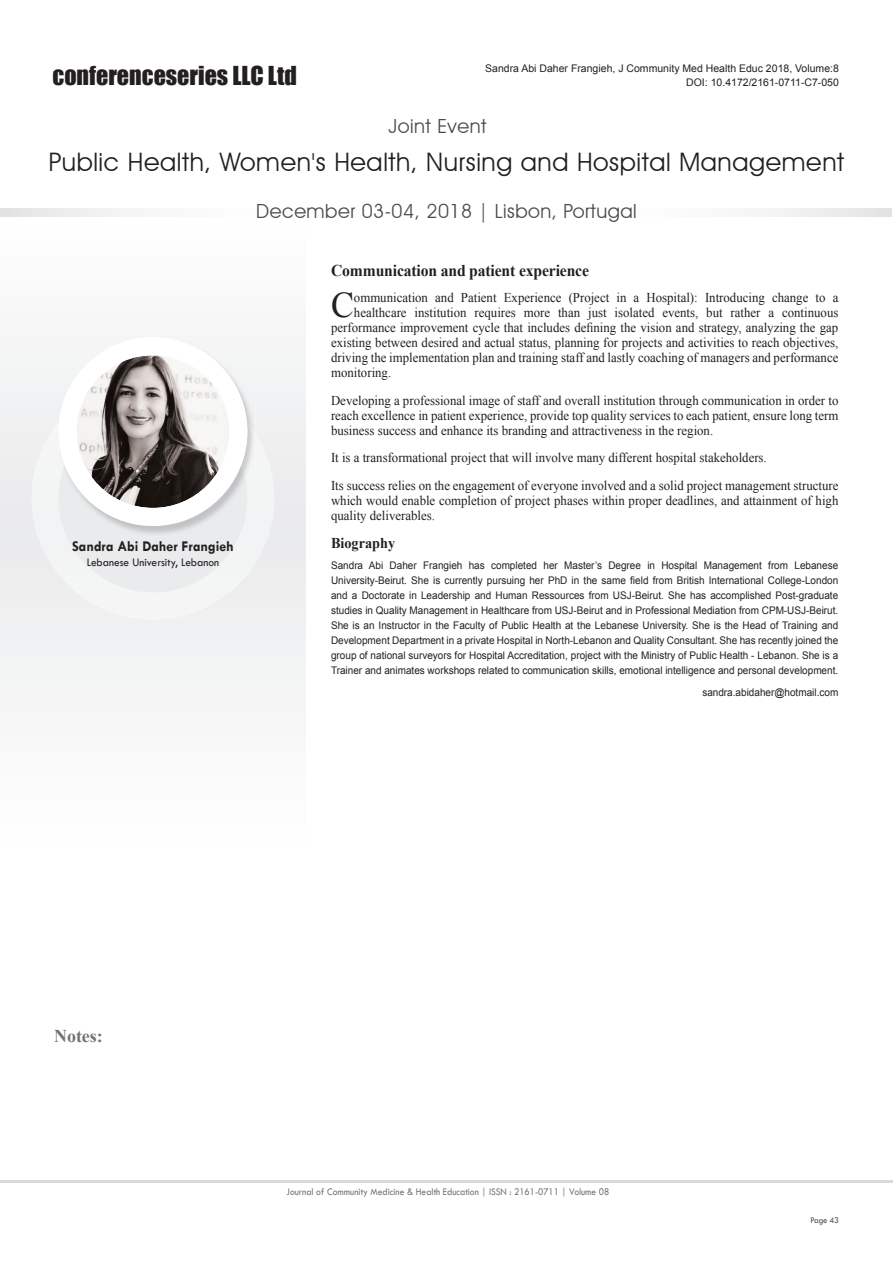
<style>
.page{position:relative;width:893px;height:1263px;background:#fff}
.page>*{position:absolute;margin:0;border:0;box-sizing:border-box;transform-origin:0 0}
.t1{font:36.15px "Times New Roman";color:#231f20;scale:.95 1}
.t2{font:25.5px "Avant Garde IT Cby BT";letter-spacing:.025em;color:#231f20}
.t3{font:24px "Impact";color:#231f20}
.t4{font:19.5px "Avant Garde IT Cby BT";letter-spacing:.025em;color:#4b4c4d}
.t5{font:700 18px "Times New Roman";color:#717275}
.t6{font:700 16.5px "Times New Roman";letter-spacing:-.01em;color:#231f20;scale:.95 1}
.t7{font:700 15px "Tw Cen";color:#231f20;scale:.95 1}
.t8{font:700 15px "Times New Roman";color:#231f20;scale:.95 1}
.t9{font:13.5px/15px "Times New Roman";color:#231f20;scale:.95 1}
.t10{font:12px "Tw Cen";color:#231f20;scale:.95 1}
.t11{font:10.5px/15px "Arial";color:#231f20;text-align:justify;scale:.95 1}
.t12{font:10.5px/14.4px "Arial";color:#231f20;text-align:right}
.t13{font:10.5px "Tw Cen";color:#717275;scale:.9 1}
.t14{font:9px "Tw Cen";letter-spacing:-.02em;color:#4b4c4d;scale:.95 1}
</style>
<div class="page">
<svg style="left:0;top:208px;width:891px;height:8px"></svg>
<div style="left:0;top:535px;width:306px;height:160px;background:#f1f2f3"></div>
<div style="left:0;top:351px;width:306px;height:184px;background:#f0f1f2"></div>
<hr style="left:0;top:1180px;width:893px;height:3px;background:#d8d9db">
<img style="left:175px;top:339px;width:80px;height:83px">
<img style="left:58px;top:350px;width:46px;height:72px">
<div style="left:32px;top:423px;width:242px;height:196px;background:#f0f0f1"></div>
<img style="left:58px;top:422px;width:7px;height:113px">
<img style="left:59px;top:465px;width:188px;height:71px">
<div style="left:59px;top:337px;width:188px;height:189px;background:#fff;border-radius:50%"></div>
<img style="left:77px;top:355px;width:152px;height:153px;border-radius:50%">
<h3 class="t3" style="left:52px;top:60px;width:246px">conferenceseries LLC Ltd</h3>
<p class="t12" style="left:485px;top:61px;width:355px">Sandra Abi Daher Frangieh, J Community Med Health Educ 2018, Volume:8<br>DOI: 10.4172/2161-0711-C7-050</p>
<h3 class="t4" style="left:389px;top:114px;width:99px">Joint Event</h3>
<h2 class="t2" style="left:49px;top:146px;width:797px">Public Health, Women's Health, Nursing and Hospital Management</h2>
<p class="t7" style="left:72px;top:538px;width:172px">Sandra Abi Daher Frangieh</p>
<p class="t10" style="left:87px;top:556px;width:141px">Lebanese University, Lebanon</p>
<h3 class="t4" style="left:256px;top:199px;width:382px">December 03-04, 2018 | Lisbon, Portugal</h3>
<p class="t6" style="left:331px;top:262px;width:273px">Communication and patient experience</p>
<h1 class="t1" style="left:331px;top:285px;width:26px">C</h1>
<p class="t9" style="left:354px;top:290px;width:511px">ommunication and Patient Experience (Project in a Hospital): Introducing change to a</p>
<p class="t9" style="left:354px;top:305px;width:511px">healthcare institution requires more than just isolated events, but rather a continuous</p>
<p class="t9" style="left:331px;top:320px;width:535px">performance improvement cycle that includes defining the vision and strategy, analyzing the gap</p>
<p class="t9" style="left:331px;top:335px;width:535px">existing between desired and actual status, planning for projects and activities to reach objectives,</p>
<p class="t9" style="left:331px;top:350px;width:535px">driving the implementation plan and training staff and lastly coaching of managers and performance</p>
<p class="t9" style="left:331px;top:365px;width:65px">monitoring.</p>
<p class="t9" style="left:331px;top:393px;width:536px;text-align:justify">Developing a professional image of staff and overall institution through communication in order to reach excellence in patient experience, provide top quality services to each patient, ensure long term business success and enhance its branding and attractiveness in the region.</p>
<p class="t9" style="left:331px;top:444px;width:535px;line-height:27.8px">It is a transformational project that will involve many different hospital stakeholders.<br>Its success relies on the engagement of everyone involved and a solid project management structure</p>
<p class="t9" style="left:331px;top:493px;width:535px">which would enable completion of project phases within proper deadlines, and attainment of high quality deliverables.</p>
<p class="t8" style="left:331px;top:535px;width:69px">Biography</p>
<p class="t11" style="left:331px;top:558px;width:535px">Sandra Abi Daher Frangieh has completed her Master’s Degree in Hospital Management from Lebanese University-Beirut. She is currently pursuing her PhD in the same field from British International College-London and a Doctorate in Leadership and Human Ressources from USJ-Beirut. She has accomplished Post-graduate studies in Quality Management in Healthcare from USJ-Beirut and in Professional Mediation from CPM-USJ-Beirut.<br>She is an Instructor in the Faculty of Public Health at the Lebanese University. She is the Head of Training and Development Department in a private Hospital in North-Lebanon and Quality Consultant. She has recently joined the group of national surveyors for Hospital Accreditation, project with the Ministry of Public Health - Lebanon. She is a Trainer and animates workshops related to communication skills, emotional intelligence and personal development.</p>
<p class="t11" style="left:702px;top:685px;width:145px">sandra.abidaher@hotmail.com</p>
<h3 class="t5" style="left:54px;top:1026px;width:50px">Notes:</h3>
<p class="t13" style="left:286px;top:1186px;width:360px">Journal of Community Medicine &amp; Health Education | ISSN : 2161-0711 | Volume 08</p>
<p class="t14" style="left:810px;top:1216px;width:32px">Page 43</p>
</div>
